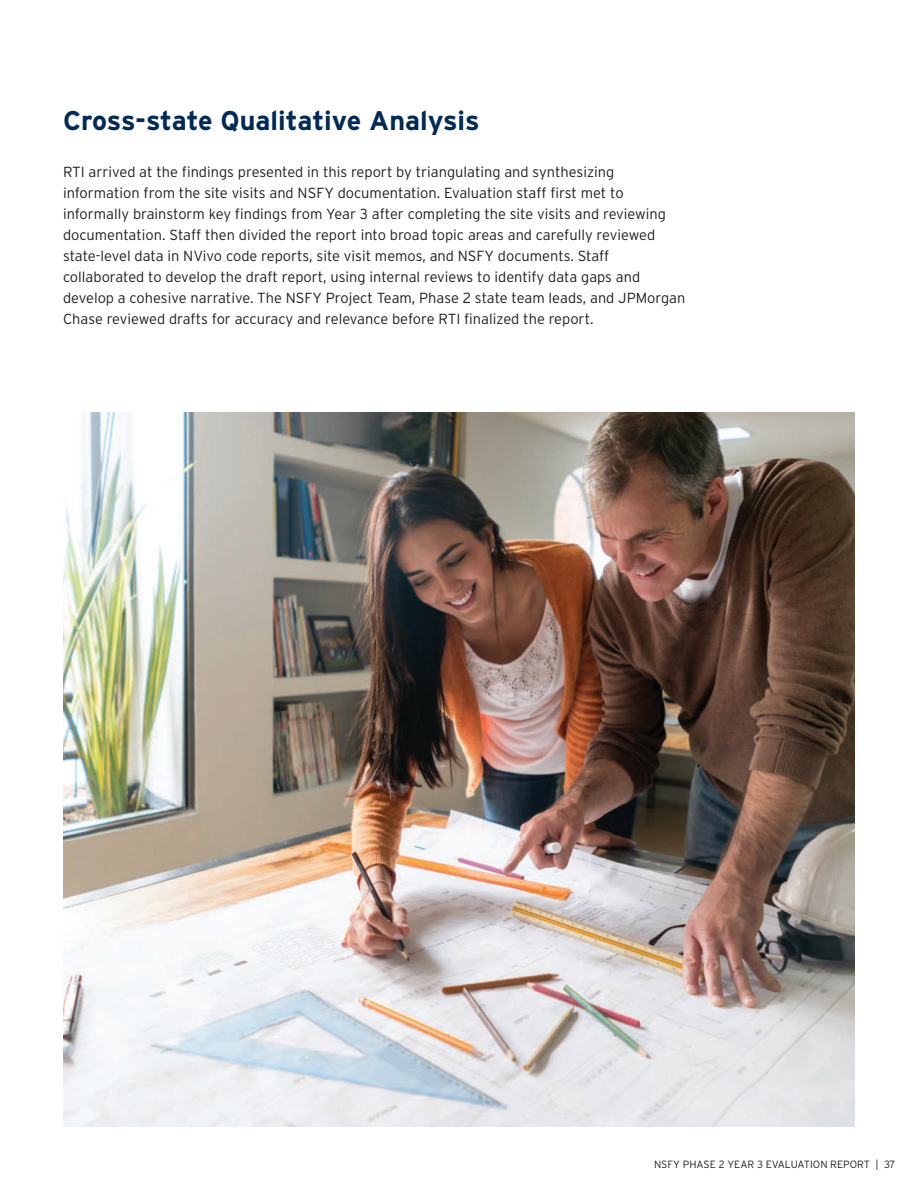
<style>
.page{position:relative;width:918px;height:1188px;background:#fff}
.page>*{position:absolute;margin:0;border:0;box-sizing:border-box;transform-origin:0 0}
.t1{font:700 27px "Interstate";color:#002a57}
.t2{font:300 14.7px/21px "Interstate";color:#231f20}
.t3{font:300 10.5px "Interstate";color:#231f20}
</style>
<div class="page">
<img style="left:63px;top:412px;width:792px;height:714px">
<p class="t1" style="left:63px;top:105px;width:418px">Cross-state Qualitative Analysis</p>
<p class="t2" style="left:63px;top:161px;width:624px">RTI arrived at the findings presented in this report by triangulating and synthesizing information from the site visits and NSFY documentation. Evaluation staff first met to informally brainstorm key findings from Year 3 after completing the site visits and reviewing documentation. Staff then divided the report into broad topic areas and carefully reviewed state-level data in NVivo code reports, site visit memos, and NSFY documents. Staff collaborated to develop the draft report, using internal reviews to identify data gaps and develop a cohesive narrative. The NSFY Project Team, Phase 2 state team leads, and JPMorgan Chase reviewed drafts for accuracy and relevance before RTI finalized the report.</p>
<p class="t3" style="left:654px;top:1158px;width:243px">NSFY PHASE 2 YEAR 3 EVALUATION REPORT | 37</p>
</div>
